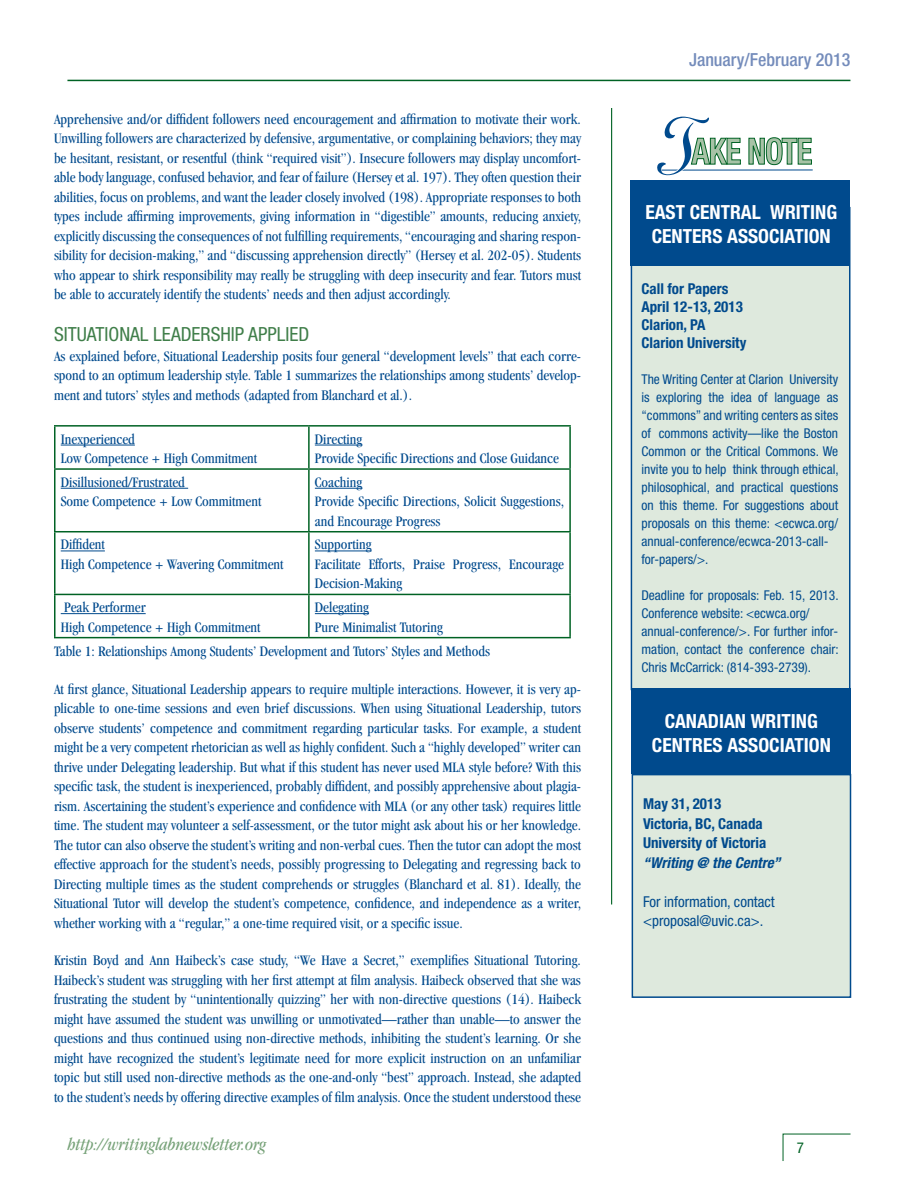
<style>
.page{position:relative;width:918px;height:1188px;background:#fff}
.page>*{position:absolute;margin:0;border:0;box-sizing:border-box;transform-origin:0 0}
.t1{font:700 condensed 19.5px/24px "Helvetica Neue";color:#fff}
.t2{font:condensed 19.5px "Helvetica Neue";color:#3f7e49}
.t3{font:italic condensed 18px "Garamond";color:#77a279}
.t4{font:500 condensed 18px "Helvetica Neue";color:#748cbb}
.t5{font:condensed 15px/19.5px "Garamond";color:#004a8d}
.t6{font:700 condensed 15px/18px "Helvetica Neue";color:#004a8d}
.t7{font:condensed 15px/19.5px "Helvetica Neue";color:#004a8d}
.t8{font:italic 700 condensed 15px "Helvetica Neue";color:#004a8d}
.t9{font:condensed 15px "Helvetica Neue";color:#006224}
.t10{font:condensed 13.5px/18px "Helvetica Neue";color:#004a8d}
</style>
<div class="page">
<svg style="left:782px;top:1133px;width:69px;height:28px"></svg>
<hr style="left:67px;top:80px;width:783px;height:1px;background:#006224">
<hr style="left:611px;top:108px;width:1px;height:796px;background:#006224">
<hr style="left:309px;top:425px;width:262px;height:2px;background:#006224">
<hr style="left:569px;top:427px;width:2px;height:41px;background:#006224">
<hr style="left:54px;top:468px;width:255px;height:2px;background:#006224">
<hr style="left:309px;top:468px;width:262px;height:2px;background:#006224">
<hr style="left:569px;top:470px;width:2px;height:61px;background:#006224">
<hr style="left:54px;top:531px;width:255px;height:1px;background:#006224">
<hr style="left:309px;top:531px;width:262px;height:1px;background:#006224">
<hr style="left:569px;top:532px;width:2px;height:62px;background:#006224">
<hr style="left:54px;top:594px;width:255px;height:1px;background:#006224">
<hr style="left:309px;top:594px;width:262px;height:1px;background:#006224">
<hr style="left:569px;top:595px;width:2px;height:42px;background:#006224">
<hr style="left:309px;top:637px;width:262px;height:1px;background:#006224">
<hr style="left:54px;top:425px;width:255px;height:2px;background:#006224">
<hr style="left:54px;top:427px;width:2px;height:41px;background:#006224">
<hr style="left:308px;top:427px;width:2px;height:41px;background:#006224">
<hr style="left:54px;top:470px;width:2px;height:61px;background:#006224">
<hr style="left:308px;top:470px;width:2px;height:61px;background:#006224">
<hr style="left:54px;top:532px;width:2px;height:62px;background:#006224">
<hr style="left:308px;top:532px;width:2px;height:62px;background:#006224">
<hr style="left:54px;top:595px;width:2px;height:42px;background:#006224">
<hr style="left:308px;top:595px;width:2px;height:42px;background:#006224">
<hr style="left:54px;top:637px;width:255px;height:1px;background:#006224">
<hr style="left:61px;top:445px;width:74px;height:1px;background:#004a8d">
<hr style="left:315px;top:445px;width:47px;height:1px;background:#004a8d">
<hr style="left:61px;top:488px;width:127px;height:1px;background:#004a8d">
<hr style="left:315px;top:488px;width:47px;height:1px;background:#004a8d">
<hr style="left:61px;top:551px;width:44px;height:1px;background:#004a8d">
<hr style="left:315px;top:551px;width:57px;height:1px;background:#004a8d">
<hr style="left:61px;top:613px;width:85px;height:1px;background:#004a8d">
<hr style="left:315px;top:613px;width:54px;height:1px;background:#004a8d">
<div style="left:631px;top:207px;width:219px;height:483px;background:#dee9dd;border:2px solid #004a8d"></div>
<div style="left:631px;top:181px;width:219px;height:85px;background:#004a8d"></div>
<hr style="left:659px;top:169px;width:153px;height:2px;background:#004a8d">
<svg style="left:657px;top:116px;width:84px;height:60px"></svg>
<svg style="left:749px;top:137px;width:63px;height:28px"></svg>
<div style="left:632px;top:774px;width:219px;height:224px;background:#dee9dd;border:2px solid #004a8d"></div>
<div style="left:631px;top:689px;width:219px;height:85px;background:#004a8d"></div>
<p class="t5" style="left:54px;top:109px;width:529px;text-align:justify">Apprehensive and/or diffident followers need encouragement and affirmation to motivate their work.<br>Unwilling followers are characterized by defensive, argumentative, or complaining behaviors; they may be hesitant, resistant, or resentful (think “required visit”). Insecure followers may display uncomfort&shy;able body language, confused behavior, and fear of failure (Hersey et al. 197). They often question their abilities, focus on problems, and want the leader closely involved (198). Appropriate responses to both types include affirming improvements, giving information in “digestible” amounts, reducing anxiety, explicitly discussing the consequences of not fulfilling requirements, “encouraging and sharing respon&shy;sibility for decision-making,” and “discussing apprehension directly” (Hersey et al. 202-05). Students who appear to shirk responsibility may really be struggling with deep insecurity and fear. Tutors must be able to accurately identify the students’ needs and then adjust accordingly.</p>
<h1 class="t2" style="left:54px;top:323px;width:18px">Situati</h1>
<h1 class="t2" style="left:109px;top:323px;width:22px">onal</h1>
<h1 class="t2" style="left:153px;top:323px;width:19px">Leadership</h1>
<h1 class="t2" style="left:248px;top:323px;width:19px">Applied</h1>
<p class="t5" style="left:54px;top:346px;width:529px;text-align:justify">As explained before, Situational Leadership posits four general “development levels” that each corre&shy;spond to an optimum leadership style. Table 1 summarizes the relationships among students’ develop&shy;ment and tutors’ styles and methods (adapted from Blanchard et al.).</p>
<p class="t5" style="left:61px;top:429px;width:198px">Inexperienced<br>Low Competence + High Commitment</p>
<p class="t5" style="left:315px;top:429px;width:246px">Directing<br>Provide Specific Directions and Close Guidance</p>
<p class="t5" style="left:61px;top:472px;width:202px">Disillusioned/Frustrated<br>Some Competence + Low Commitment</p>
<p class="t5" style="left:315px;top:472px;width:251px">Coaching<br>Provide Specific Directions, Solicit Suggestions, and Encourage Progress</p>
<p class="t5" style="left:61px;top:535px;width:224px">Diffident<br>High Competence + Wavering Commitment</p>
<p class="t5" style="left:315px;top:535px;width:251px">Supporting<br>Facilitate Efforts, Praise Progress, Encourage<br>Decision-Making</p>
<p class="t5" style="left:61px;top:597px;width:201px">Peak Performer<br>High Competence + High Commitment</p>
<p class="t5" style="left:315px;top:597px;width:129px">Delegating<br>Pure Minimalist Tutoring</p>
<p class="t5" style="left:54px;top:642px;width:438px">Table 1: Relationships Among Students’ Development and Tutors’ Styles and Methods</p>
<p class="t5" style="left:54px;top:679px;width:529px;text-align:justify">At first glance, Situational Leadership appears to require multiple interactions. However, it is very ap&shy;plicable to one-time sessions and even brief discussions. When using Situational Leadership, tutors observe students’ competence and commitment regarding particular tasks. For example, a student might be a very competent rhetorician as well as highly confident. Such a “highly developed” writer can thrive under Delegating leadership. But what if this student has never used MLA style before? With this specific task, the student is inexperienced, probably diffident, and possibly apprehensive about plagia&shy;rism. Ascertaining the student’s experience and confidence with MLA (or any other task) requires little time. The student may volunteer a self-assessment, or the tutor might ask about his or her knowledge.<br>The tutor can also observe the student’s writing and non-verbal cues. Then the tutor can adopt the most effective approach for the student’s needs, possibly progressing to Delegating and regressing back to Directing multiple times as the student comprehends or struggles (Blanchard et al. 81). Ideally, the Situational Tutor will develop the student’s competence, confidence, and independence as a writer, whether working with a “regular,” a one-time required visit, or a specific issue.</p>
<p class="t5" style="left:54px;top:951px;width:529px;text-align:justify">Kristin Boyd and Ann Haibeck’s case study, “We Have a Secret,” exemplifies Situational Tutoring.<br>Haibeck’s student was struggling with her first attempt at film analysis. Haibeck observed that she was frustrating the student by “unintentionally quizzing” her with non-directive questions (14). Haibeck might have assumed the student was unwilling or unmotivated—rather than unable—to answer the questions and thus continued using non-directive methods, inhibiting the student’s learning. Or she might have recognized the student’s legitimate need for more explicit instruction on an unfamiliar topic but still used non-directive methods as the one-and-only “best” approach. Instead, she adapted to the student’s needs by offering directive examples of film analysis. Once the student understood these</p>
<p class="t4" style="left:689px;top:49px;width:163px">January/February 2013</p>
<h1 class="t1" style="left:652px;top:200px;width:187px;text-indent:-6px">East Central Writing<br>Centers</h1>
<h1 class="t1" style="left:727px;top:224px;width:105px">Association</h1>
<p class="t6" style="left:641px;top:279px;width:106px">Call for Papers<br>April 12-13, 2013<br>Clarion, PA<br>Clarion University</p>
<p class="t10" style="left:641px;top:370px;width:199px">The Writing Center at Clarion University is exploring the idea of language as “commons” and writing centers as sites of commons activity—like the Boston Common or the Critical Commons. We invite you to help think through ethical, philosophical, and practical questions on this theme. For suggestions about proposals on this theme: &lt;ecwca.org/ annual-conference/ecwca-2013-call&shy;for-papers/&gt;.</p>
<p class="t10" style="left:641px;top:586px;width:199px">Deadline for proposals: Feb. 15, 2013.<br>Conference website: &lt;ecwca.org/ annual-conference/&gt;. For further infor&shy;mation, contact the conference chair:<br>Chris McCarrick: (814-393-2739).</p>
<h1 class="t1" style="left:652px;top:709px;width:168px;text-indent:13px">Canad ian Writing<br>Centres</h1>
<h1 class="t1" style="left:727px;top:733px;width:105px">Association</h1>
<p class="t6" style="left:643px;top:794px;width:125px;line-height:19.5px">May 31, 2013<br>Victoria, BC, Canada<br>University of Victoria</p>
<p class="t8" style="left:643px;top:853px;width:139px">“Writing @ the Centre”</p>
<p class="t7" style="left:643px;top:892px;width:133px">For information, contact &lt;proposal@uvic.ca&gt;.</p>
<p class="t3" style="left:67px;top:1135px;width:200px">http://writinglabnewsletter.org</p>
<p class="t9" style="left:797px;top:1139px;width:9px">7</p>
</div>
